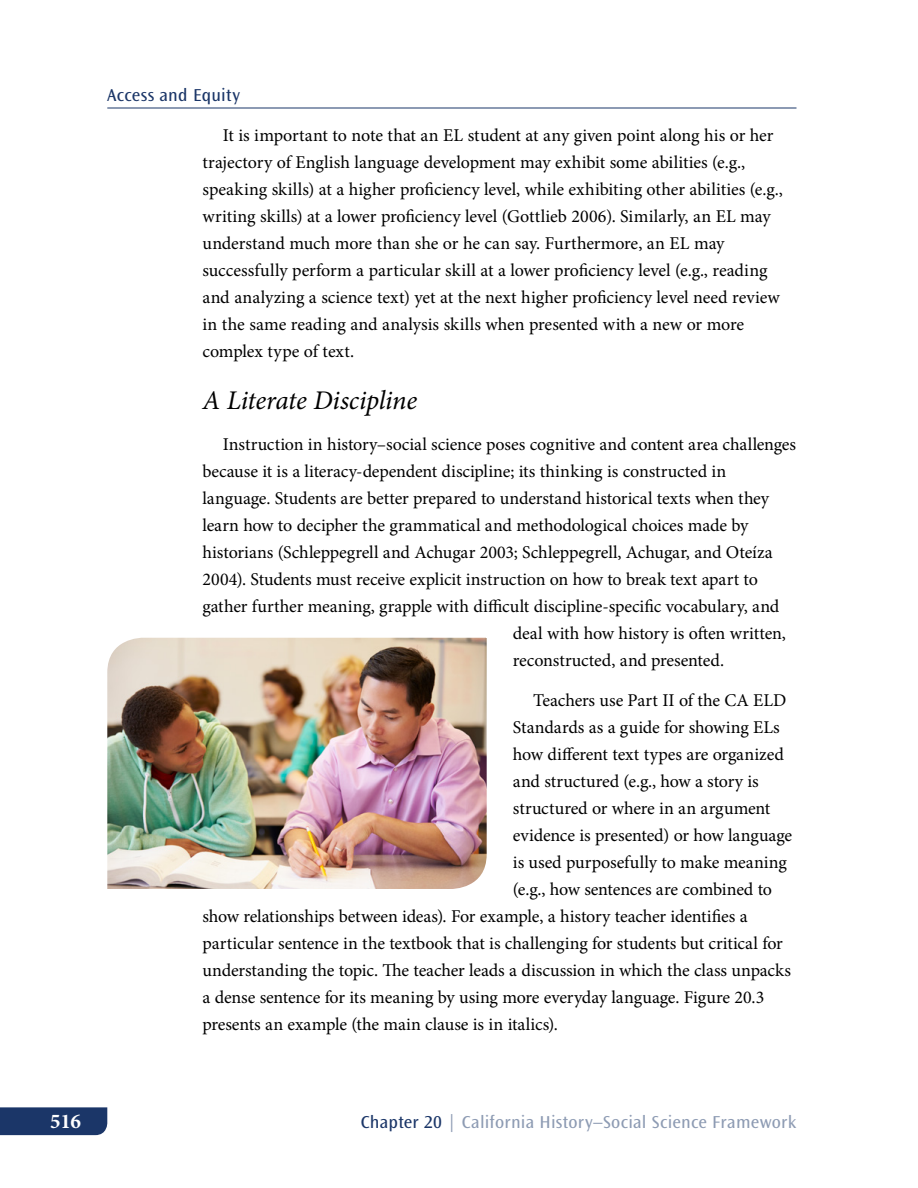
<style>
.page{position:relative;width:918px;height:1188px;background:#fff}
.page>*{position:absolute;margin:0;border:0;box-sizing:border-box;transform-origin:0 0}
.Subhead_2{font:italic 27px "Minion Pro";letter-spacing:-.015em;color:#000}
.t1{font:700 21px "Minion Pro";color:#fff}
.BODY{font:18px/27px "Minion Pro";letter-spacing:-.005em;color:#000}
.t2{font:18px "Ocean Sans MM 403 475";letter-spacing:.01em;color:#8d9bb3}
.t3{font:18px "Ocean Sans MM 403 475";letter-spacing:.015em;color:#1b3668}
.s1{color:#1b3668}
</style>
<div class="page">
<div style="left:0;top:1107px;width:107px;height:28px;background:#1b3668"></div>
<hr style="left:107px;top:108px;width:690px;height:1px;background:#1b3668">
<img style="left:107px;top:637px;width:380px;height:252px">
<p class="t3" style="left:107px;top:85px;width:134px">Access and Equity</p>
<p class="BODY" style="left:202px;top:122px;width:582px;text-indent:20px">It is important to note that an EL student at any given point along his or her trajectory of English language development may exhibit some abilities (e.g., speaking skills) at a higher proficiency level, while exhibiting other abilities (e.g., writing skills) at a lower proficiency level (Gottlieb 2006). Similarly, an EL may understand much more than she or he can say. Furthermore, an EL may successfully perform a particular skill at a lower proficiency level (e.g., reading and analyzing a science text) yet at the next higher proficiency level need review in the same reading and analysis skills when presented with a new or more complex type of text.</p>
<p class="Subhead_2" style="left:202px;top:382px;width:216px">A Literate Discipline</p>
<p class="BODY" style="left:223px;top:430px;width:575px">Instruction in history–social science poses cognitive and content area challenges</p>
<p class="BODY" style="left:202px;top:457px;width:525px">because it is a literacy-dependent discipline; its thinking is constructed in</p>
<p class="BODY" style="left:202px;top:484px;width:568px">language. Students are better prepared to understand historical texts when they</p>
<p class="BODY" style="left:202px;top:511px;width:547px">learn how to decipher the grammatical and methodological choices made by</p>
<p class="BODY" style="left:202px;top:538px;width:572px">historians (Schleppegrell and Achugar 2003; Schleppegrell, Achugar, and Oteíza</p>
<p class="BODY" style="left:202px;top:565px;width:557px">2004). Students must receive explicit instruction on how to break text apart to</p>
<p class="BODY" style="left:202px;top:592px;width:578px">gather further meaning, grapple with difficult discipline-specific vocabulary, and</p>
<p class="BODY" style="left:513px;top:619px;width:274px">deal with how history is often written,</p>
<p class="BODY" style="left:513px;top:646px;width:213px">reconstructed, and presented.</p>
<p class="BODY" style="left:533px;top:687px;width:255px">Teachers use Part II of the CA ELD</p>
<p class="BODY" style="left:513px;top:714px;width:268px">Standards as a guide for showing ELs</p>
<p class="BODY" style="left:513px;top:741px;width:273px">how different text types are organized</p>
<p class="BODY" style="left:513px;top:768px;width:247px">and structured (e.g., how a story is</p>
<p class="BODY" style="left:513px;top:795px;width:259px">structured or where in an argument</p>
<p class="BODY" style="left:513px;top:822px;width:281px">evidence is presented) or how language</p>
<p class="BODY" style="left:513px;top:849px;width:275px">is used purposefully to make meaning</p>
<p class="BODY" style="left:513px;top:876px;width:261px">(e.g., how sentences are combined to</p>
<p class="BODY" style="left:202px;top:903px;width:547px">show relationships between ideas). For example, a history teacher identifies a</p>
<p class="BODY" style="left:202px;top:930px;width:582px">particular sentence in the textbook that is challenging for students but critical for</p>
<p class="BODY" style="left:202px;top:957px;width:590px">understanding the topic. The teacher leads a discussion in which the class unpacks</p>
<p class="BODY" style="left:202px;top:984px;width:563px">a dense sentence for its meaning by using more everyday language. Figure 20.3</p>
<p class="BODY" style="left:202px;top:1011px;width:357px">presents an example (the main clause is in italics).</p>
<p class="t1" style="left:50px;top:1106px;width:32px">516</p>
<p class="t2" style="left:361px;top:1112px;width:437px"><span class="s1">Chapter 20</span> | California History–Social Science Framework</p>
</div>
